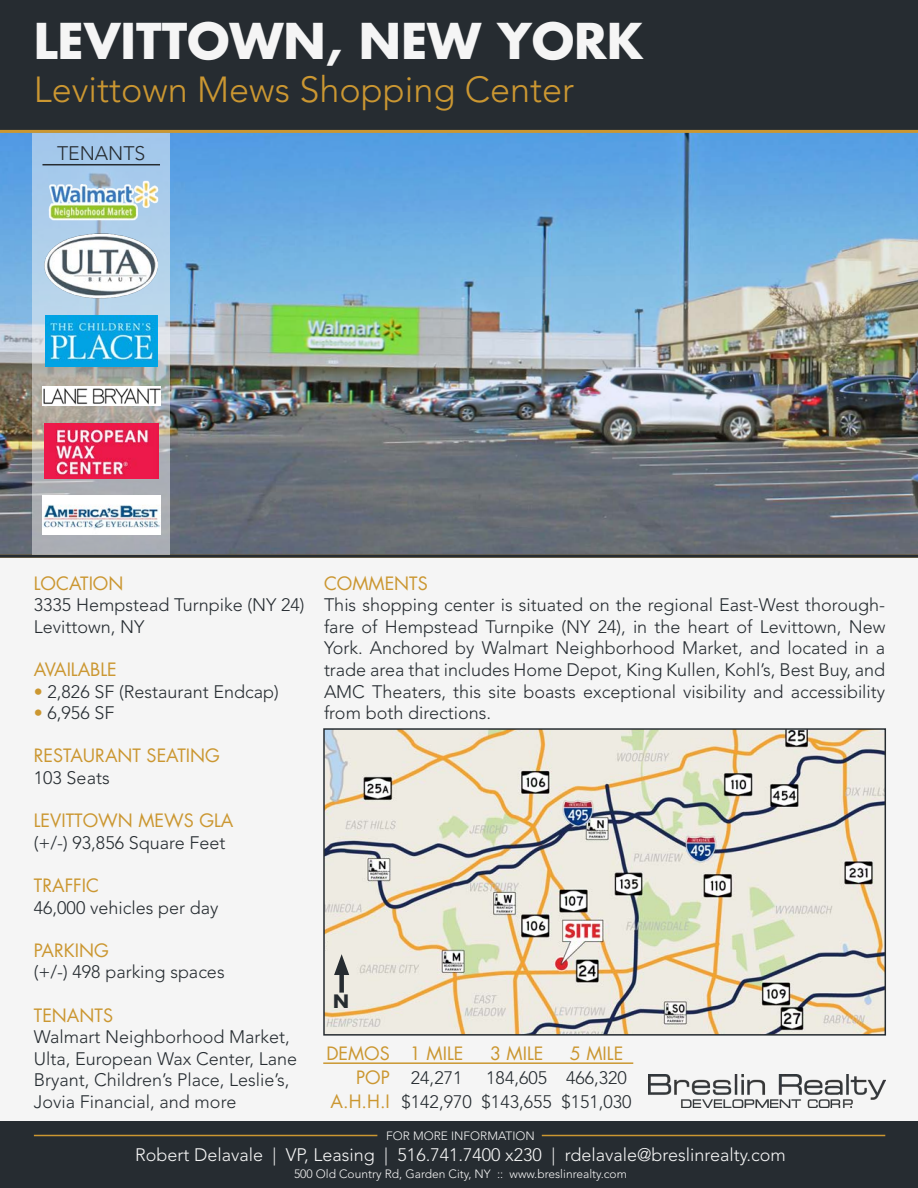
<style>
.page{position:relative;width:918px;height:1188px;background:#fff}
.page>*{position:absolute;margin:0;border:0;box-sizing:border-box;transform-origin:0 0}
.t1{font:700 48px "Futura LT";color:#f5f5f5}
.t2{font:300 36px "Avenir LT Std";color:#cb9731}
.t3{font:300 19.5px "Avenir LT Std";color:#262c31}
.t4{font:300 18px/21.6px "Avenir LT Std";color:#262c31;text-align:justify}
.t5{font:18px "Futura LT";color:#cb9731}
.t6{font:300 18px "Avenir LT Std";color:#f5f5f5}
.t7{font:700 18px "Futura LT";color:#262c31}
.t8{font:300 12px "Avenir LT Std";color:#f5f5f5}
.s1{color:#cb9731}
</style>
<div class="page">
<div style="left:0;top:0;width:918px;height:132px;background:#262c31"></div>
<div style="left:0;top:520px;width:918px;height:668px;background:#f5f5f5"></div>
<div style="left:0;top:1121px;width:918px;height:67px;background:#262c31"></div>
<hr style="left:542px;top:1135px;width:343px;height:1px;background:#cb9731">
<hr style="left:34px;top:1135px;width:343px;height:1px;background:#cb9731">
<img style="left:0;top:130px;width:918px;height:425px">
<hr style="left:0;top:555px;width:918px;height:3px;background:#262c31">
<svg style="left:33px;top:133px;width:137px;height:422px"></svg>
<hr style="left:323px;top:1062px;width:310px;height:2px;background:#cb9731">
<img style="left:649px;top:1075px;width:236px;height:33px">
<img style="left:45px;top:316px;width:112px;height:51px">
<img style="left:45px;top:423px;width:114px;height:55px">
<img style="left:42px;top:495px;width:118px;height:40px">
<img style="left:45px;top:174px;width:115px;height:53px">
<hr style="left:42px;top:164px;width:118px;height:1px;background:#262c31">
<img style="left:42px;top:387px;width:118px;height:19px">
<img style="left:44px;top:231px;width:115px;height:69px">
<img style="left:326px;top:731px;width:557px;height:302px">
<div style="left:323px;top:728px;width:563px;height:308px;border:2px solid #262c31"></div>
<div style="left:339px;top:967px;width:5px;height:26px;background:#262c31"></div>
<svg style="left:334px;top:954px;width:15px;height:21px"></svg>
<p class="t1" style="left:34px;top:9px;width:611px">LEVITTOWN, NEW YORK</p>
<p class="t2" style="left:34px;top:69px;width:542px">Levittown Mews Shopping Center</p>
<p class="t3" style="left:57px;top:142px;width:90px">TENANTS</p>
<p class="t5" style="left:34px;top:572px;width:91px">LOCATION</p>
<p class="t4" style="left:34px;top:594px;width:272px">3335 Hempstead Turnpike (NY 24)</p>
<p class="t4" style="left:34px;top:616px;width:112px">Levittown, NY</p>
<p class="t5" style="left:34px;top:658px;width:85px">AVAILABLE</p>
<p class="t4" style="left:34px;top:681px;width:246px"><span class="s1">•</span> 2,826 SF (Restaurant Endcap)</p>
<p class="t4" style="left:34px;top:702px;width:82px"><span class="s1">•</span> 6,956 SF</p>
<p class="t5" style="left:34px;top:744px;width:188px">RESTAURANT SEATING</p>
<p class="t4" style="left:34px;top:767px;width:77px">103 Seats</p>
<p class="t5" style="left:34px;top:809px;width:201px">LEVITTOWN MEWS GLA</p>
<p class="t4" style="left:34px;top:832px;width:193px">(+/-) 93,856 Square Feet</p>
<p class="t5" style="left:34px;top:874px;width:67px">TRAFFIC</p>
<p class="t4" style="left:34px;top:897px;width:186px">46,000 vehicles per day</p>
<p class="t5" style="left:34px;top:939px;width:77px">PARKING</p>
<p class="t4" style="left:34px;top:962px;width:192px">(+/-) 498 parking spaces</p>
<p class="t5" style="left:34px;top:1004px;width:81px">TENANTS</p>
<p class="t4" style="left:34px;top:1026px;width:265px;text-align:left">Walmart Neighborhood Market,<br>Ulta, European Wax Center, Lane<br>Bryant, Children’s Place, Leslie’s,<br>Jovia Financial, and more</p>
<p class="t5" style="left:324px;top:572px;width:105px">COMMENTS</p>
<p class="t4" style="left:324px;top:594px;width:563px">This shopping center is situated on the regional East-West thorough&shy;fare of Hempstead Turnpike (NY 24), in the heart of Levittown, New York. Anchored by Walmart Neighborhood Market, and located in a trade area that includes Home Depot, King Kullen, Kohl’s, Best Buy, and AMC Theaters, this site boasts exceptional visibility and accessibility from both directions.</p>
<p class="t7" style="left:333px;top:990px;width:17px">N</p>
<p class="t5" style="left:326px;top:1042px;width:65px">DEMOS</p>
<p class="t5" style="left:356px;top:1066px;width:35px">POP</p>
<p class="t5" style="left:331px;top:1090px;width:61px">A.H.H.I</p>
<p class="t5" style="left:410px;top:1042px;width:55px">1 MILE</p>
<p class="t4" style="left:411px;top:1067px;width:53px">24,271</p>
<p class="t4" style="left:402px;top:1091px;width:72px">$142,970</p>
<p class="t5" style="left:490px;top:1042px;width:55px">3 MILE</p>
<p class="t4" style="left:486px;top:1067px;width:62px">184,605</p>
<p class="t4" style="left:482px;top:1091px;width:72px">$143,655</p>
<p class="t5" style="left:570px;top:1042px;width:55px">5 MILE</p>
<p class="t4" style="left:566px;top:1067px;width:62px">466,320</p>
<p class="t4" style="left:561px;top:1091px;width:72px">$151,030</p>
<p class="t8" style="left:386px;top:1128px;width:150px">FOR MORE INFORMATION</p>
<p class="t6" style="left:135px;top:1144px;width:652px">Robert Delavale | VP, Leasing | 516.741.7400 x230 | rdelavale@breslinrealty.com</p>
<p class="t8" style="left:294px;top:1166px;width:334px">500 Old Country Rd, Garden City, NY :: www.breslinrealty.com</p>
</div>
